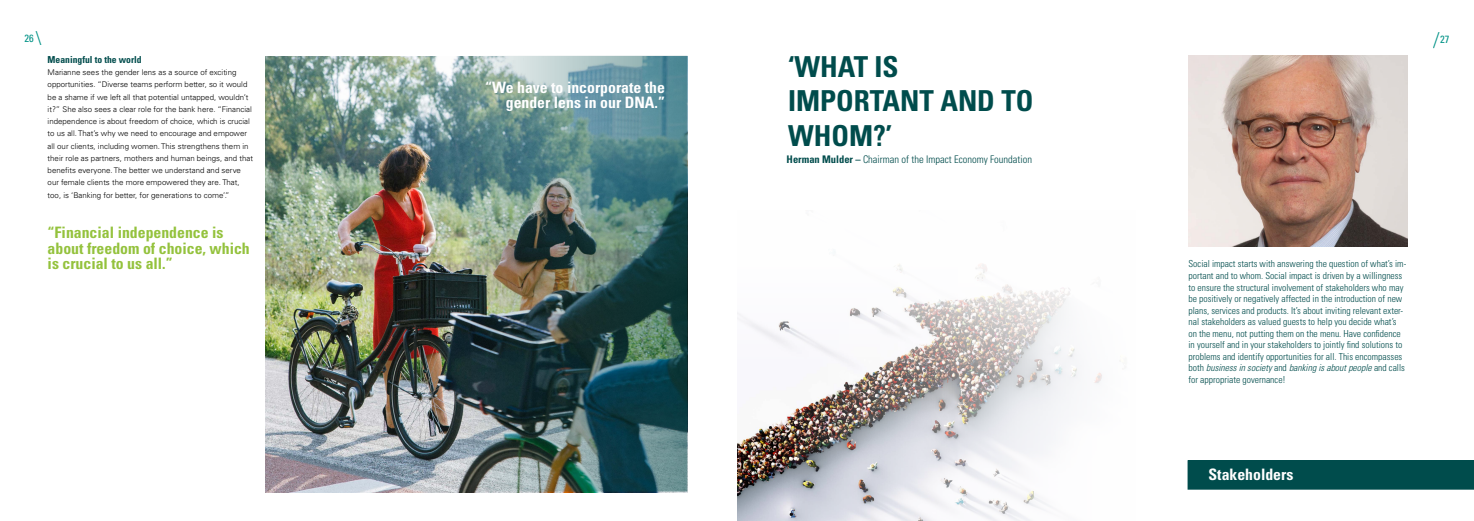
<style>
.page{position:relative;width:1474px;height:521px;background:#fff}
.page>*{position:absolute;margin:0;border:0;box-sizing:border-box;transform-origin:0 0}
.t1{font:700 condensed 28.88px/34.6px "Univers LT Std";color:#004c4c}
.t2{font:300 condensed 19.25px "Univers LT Std";color:#009286}
.t3{font:700 condensed 15.75px/15.8px "Univers LT Std";color:#94c23d}
.t4{font:700 condensed 15.75px/15.8px "Univers LT Std";color:#fff;text-align:right}
.t5{font:300 condensed 10.5px "Univers LT Std";color:#004c4c}
.t6{font:condensed 10.5px "Univers LT Std";color:#009286}
.t7{font:300 condensed 9.62px/11.5px "Univers LT Std";color:#004c4c}
.t8{font:700 condensed 9.62px "Univers LT Std";color:#004c4c}
.t9{font:300 7.88px/12.2px "Univers LT Std";color:#000}
.s1{font-weight:300;font-size:19.25px}
.s2{font-weight:700}
.s3{font-style:italic}
</style>
<div class="page">
<img style="left:266px;top:57px;width:421px;height:435px">
<img style="left:459px;top:56px;width:228px;height:435px">
<img style="left:737px;top:424px;width:36px;height:97px">
<svg style="left:773px;top:55px;width:659px;height:466px"></svg>
<img style="left:1188px;top:56px;width:219px;height:190px">
<div style="left:1188px;top:461px;width:285px;height:28px;background:#004c4c"></div>
<div style="left:1187px;top:460px;width:286px;height:29px;border:1px solid #004c4c"></div>
<h2 class="t2" style="left:36px;top:27px;width:6px">\</h2>
<p class="t6" style="left:24px;top:32px;width:11px">26</p>
<p class="t6" style="left:1433px;top:33px;width:18px"><span class="s1">/</span>27</p>
<p class="t8" style="left:48px;top:53px;width:96px">Meaningful to the world</p>
<p class="t9" style="left:48px;top:66px;width:207px">Marianne sees the gender lens as a source of exciting opportunities. “Diverse teams perform better, so it would be a shame if we left all that potential untapped, wouldn’t it?” She also sees a clear role for the bank here. “Financial independence is about freedom of choice, which is crucial to us all. That’s why we need to encourage and empower all our clients, including women. This strengthens them in their role as partners, mothers and human beings, and that benefits everyone. The better we understand and serve our female clients the more empowered they are. That, too, is ‘Banking for better, for generations to come’.”</p>
<h3 class="t3" style="left:48px;top:224px;width:204px">“Financial independence is about freedom of choice, which is crucial to us all.”</h3>
<h1 class="t1" style="left:788px;top:49px;width:247px">‘WHAT IS<br>IMPORTANT AND TO<br>WHOM?’</h1>
<h3 class="t4" style="left:485px;top:79px;width:181px">“We have to incorporate the gender lens in our DNA.”</h3>
<p class="t5" style="left:786px;top:153px;width:247px"><span class="s2">Herman Mulder –</span> Chairman of the Impact Economy Foundation</p>
<p class="t7" style="left:1188px;top:258px;width:219px">Social impact starts with answering the question of what’s im&shy;portant and to whom. Social impact is driven by a willingness to ensure the structural involvement of stakeholders who may be positively or negatively affected in the introduction of new plans, services and products. It’s about inviting relevant exter&shy;nal stakeholders as valued guests to help you decide what’s on the menu, not putting them on the menu. Have confidence in yourself and in your stakeholders to jointly find solutions to problems and identify opportunities for all. This encompasses b o t h <span class="s3">businessinsociety</span>a n d <span class="s3">bankingisaboutpeople</span>a n d c a l l s for appropriate governance!</p>
<h3 class="t4" style="left:1208px;top:466px;width:86px">Stakeholders</h3>
</div>
